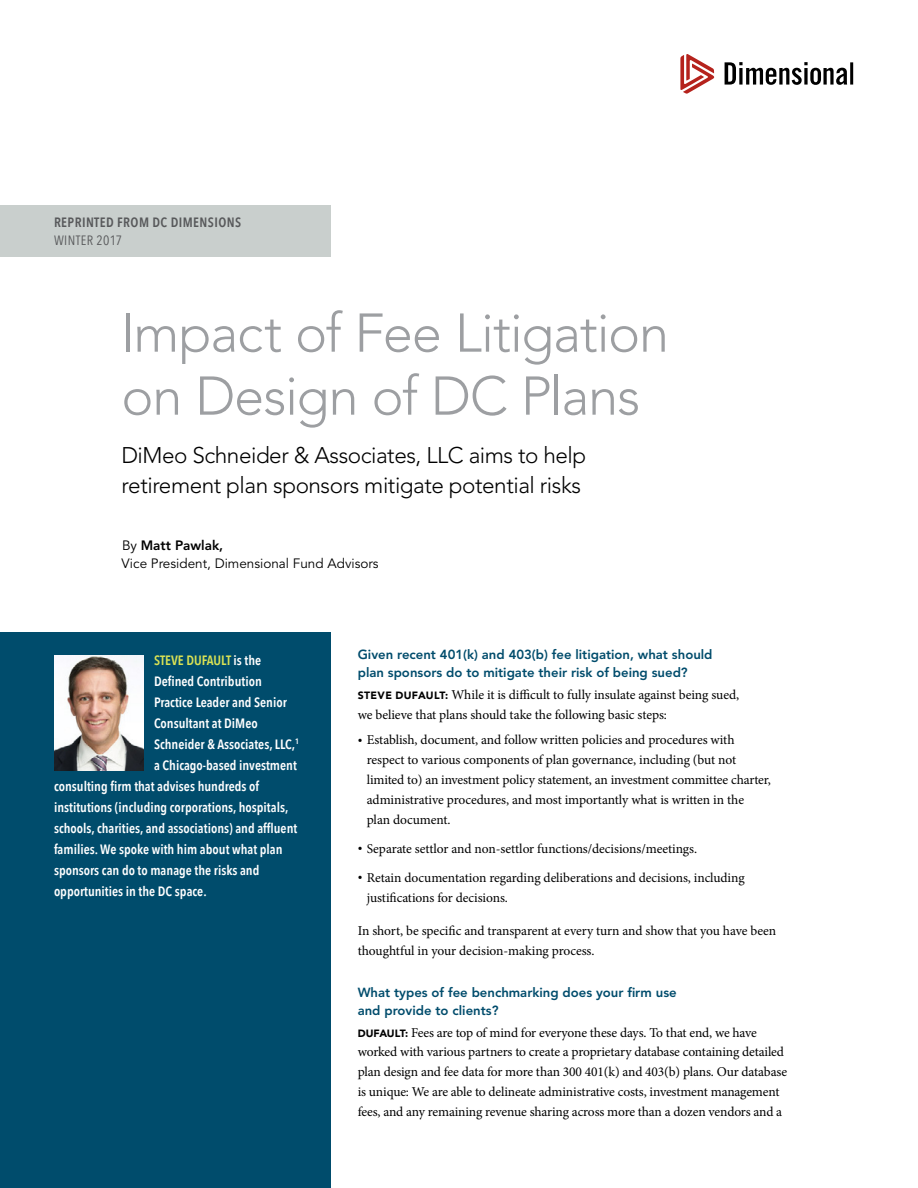
<style>
.page{position:relative;width:918px;height:1188px;background:#fff}
.page>*{position:absolute;margin:0;border:0;box-sizing:border-box;transform-origin:0 0}
.Headline{font:300 54px/63px "Avenir LT Std";letter-spacing:-.02em;color:#9d9fa2}
.Subtitle{font:300 22.5px/30px "Avenir LT Std";letter-spacing:-.02em;color:#000}
.Body_Copy_DCD_-_Answ{font:13.5px/19.8px "Minion Pro";letter-spacing:-.01em;color:#000}
.Bio_Body_Copy_DCD{font:600 13.5px "Avenir Next Condensed";color:#fff}
.Body_Copy_DCD{font:13.5px/19.8px "Minion Pro";letter-spacing:-.01em;color:#000}
.Author{font:13.5px/17.2px "Avenir LT Std";color:#000}
.t1{font:600 13.5px/18px "Avenir Next Condensed";letter-spacing:.03em;color:#58595b}
.Bio_Body_Copy_DCD-2{font:600 13.5px "Avenir Next Condensed";color:#dae254}
.Header_Question{font:800 13.2px/18px "Avenir LT Std";color:#004c6c}
.s1{font-weight:400}
.s2{font-weight:800}
.s3{color:#fff}
.s4{font-family:"Avenir LT Std";font-weight:900;font-size:10.5px}
.s5{font-size:12.15px}
</style>
<div class="page">
<div style="left:0;top:632px;width:330px;height:556px;background:#004c6c"></div>
<img style="left:54px;top:655px;width:90px;height:115px">
<div style="left:0;top:205px;width:331px;height:52px;background:#c9cfcd"></div>
<svg style="left:680px;top:54px;width:34px;height:40px"></svg>
<svg style="left:725px;top:62px;width:128px;height:23px"></svg>
<p class="t1" style="left:54px;top:213px;width:189px">REPRINTED FROM DC DIMENSIONS<br><span class="s1">WINTER 2017</span></p>
<p class="Headline" style="left:121px;top:302px;width:550px">Impact of Fee Litigation on Design of DC Plans</p>
<p class="Subtitle" style="left:121px;top:440px;width:466px">DiMeo Schneider &amp; Associates, LLC aims to help retirement plan sponsors mitigate potential risks</p>
<p class="Author" style="left:122px;top:538px;width:259px">By <span class="s2">Matt Pawlak,<br></span>Vice President, Dimensional Fund Advisors</p>
<p class="Bio_Body_Copy_DCD-2" style="left:154px;top:652px;width:109px">STEVE DUFAULT <span class="s3">is the</span></p>
<p class="Bio_Body_Copy_DCD" style="left:154px;top:673px;width:109px">Defined Contribution</p>
<p class="Bio_Body_Copy_DCD" style="left:154px;top:694px;width:134px">Practice Leader and Senior</p>
<p class="Bio_Body_Copy_DCD" style="left:154px;top:715px;width:105px">Consultant at DiMeo</p>
<p class="Bio_Body_Copy_DCD" style="left:154px;top:736px;width:147px">Schneider &amp; Associates, LLC,<sup>1</sup></p>
<p class="Bio_Body_Copy_DCD" style="left:154px;top:757px;width:144px">a Chicago-based investment</p>
<p class="Bio_Body_Copy_DCD" style="left:54px;top:778px;width:207px">consulting firm that advises hundreds of</p>
<p class="Bio_Body_Copy_DCD" style="left:54px;top:799px;width:236px">institutions (including corporations, hospitals,</p>
<p class="Bio_Body_Copy_DCD" style="left:54px;top:820px;width:245px">schools, charities, and associations) and affluent</p>
<p class="Bio_Body_Copy_DCD" style="left:54px;top:841px;width:230px">families. We spoke with him about what plan</p>
<p class="Bio_Body_Copy_DCD" style="left:54px;top:862px;width:207px">sponsors can do to manage the risks and</p>
<p class="Bio_Body_Copy_DCD" style="left:54px;top:883px;width:154px">opportunities in the DC space.</p>
<p class="Header_Question" style="left:358px;top:645px;width:356px">Given recent 401(k) and 403(b) fee litigation, what should plan sponsors do to mitigate their risk of being sued?</p>
<p class="Body_Copy_DCD_-_Answ" style="left:358px;top:684px;width:383px"><span class="s4">STEVE DUFAULT:</span> While it is difficult to fully insulate against being sued, we believe that plans should take the following basic steps:</p>
<p class="Body_Copy_DCD_-_Answ" style="left:367px;top:730px;width:406px;text-indent:-9px"><span class="s5">•</span> Establish, document, and follow written policies and procedures with respect to various components of plan governance, including (but not limited to) an investment policy statement, an investment committee charter, administrative procedures, and most importantly what is written in the<br>plan document.</p>
<p class="Body_Copy_DCD_-_Answ" style="left:358px;top:839px;width:341px"><span class="s5">•</span> Separate settlor and non-settlor functions/decisions/meetings.</p>
<p class="Body_Copy_DCD_-_Answ" style="left:367px;top:867px;width:379px;text-indent:-9px"><span class="s5">•</span> Retain documentation regarding deliberations and decisions, including justifications for decisions.</p>
<p class="Body_Copy_DCD" style="left:358px;top:921px;width:420px">In short, be specific and transparent at every turn and show that you have been thoughtful in your decision-making process.</p>
<p class="Header_Question" style="left:358px;top:983px;width:321px">What types of fee benchmarking does your firm use and provide to clients?</p>
<p class="Body_Copy_DCD_-_Answ" style="left:358px;top:1022px;width:431px"><span class="s4">DUFAULT:</span> Fees are top of mind for everyone these days. To that end, we have worked with various partners to create a proprietary database containing detailed plan design and fee data for more than 300 401(k) and 403(b) plans. Our database is unique: We are able to delineate administrative costs, investment management fees, and any remaining revenue sharing across more than a dozen vendors and a</p>
</div>
